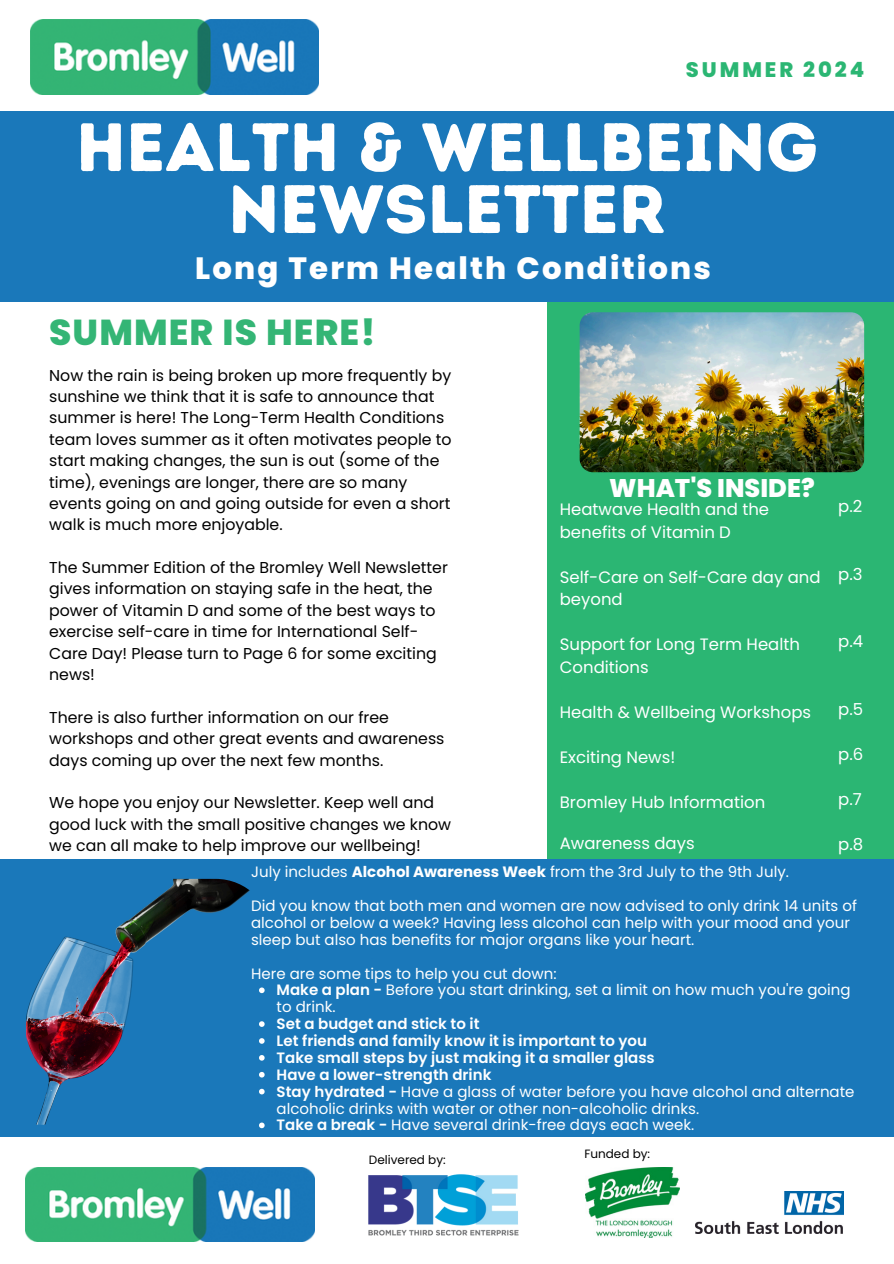
<style>
.page{position:relative;width:894px;height:1264px;background:#fff}
.page>*{position:absolute;margin:0;border:0;box-sizing:border-box;transform-origin:0 0}
.t1{font:68.25px/61.8px "Intro Rust Base";color:#fff;text-align:center}
.t2{font:800 36px "Poppins";letter-spacing:.03em;color:#34b575}
.t3{font:800 30.75px "Poppins";letter-spacing:.07em;color:#fff}
.t4{font:800 25.5px "Poppins";color:#fff}
.t5{font:800 21px "Poppins";letter-spacing:.14em;color:#2bb673}
.t6{font:16.5px/22.5px "Poppins";color:#fff}
.t7{font:15.75px/21.3px "Poppins";color:#000}
.t8{font:15px/16.8px "Poppins";color:#fff}
.t9{font:600 15px "Poppins";color:#fff}
.t10{font:12px "Poppins";color:#000}
.s1{font-weight:700}
.s2{font-weight:600}
</style>
<div class="page">
<div style="left:547px;top:298px;width:346px;height:564px;background:#2bb673"></div>
<div style="left:0;top:859px;width:893px;height:277px;background:#1a78ba"></div>
<div style="left:0;top:111px;width:893px;height:190px;background:#1a78ba"></div>
<img style="left:30px;top:20px;width:288px;height:74px">
<img style="left:26px;top:878px;width:239px;height:246px">
<img style="left:26px;top:1167px;width:288px;height:74px">
<img style="left:368px;top:1174px;width:151px;height:62px">
<img style="left:585px;top:1167px;width:94px;height:70px">
<img style="left:695px;top:1191px;width:148px;height:42px">
<img style="left:579px;top:312px;width:284px;height:160px;border-radius:13px">
<svg style="left:259px;top:987px;width:5px;height:6px"></svg>
<svg style="left:259px;top:1021px;width:5px;height:5px"></svg>
<svg style="left:259px;top:1038px;width:5px;height:5px"></svg>
<svg style="left:259px;top:1055px;width:5px;height:5px"></svg>
<svg style="left:259px;top:1071px;width:5px;height:6px"></svg>
<svg style="left:259px;top:1088px;width:5px;height:6px"></svg>
<svg style="left:259px;top:1122px;width:5px;height:6px"></svg>
<h6 class="t5" style="left:685px;top:55px;width:180px">SUMMER 2024</h6>
<h6 class="t1" style="left:76px;top:116px;width:743px">HEALTH &amp; WELLBEING<br>NEWSLETTER</h6>
<h6 class="t3" style="left:195px;top:246px;width:517px">Long Term Health Conditions</h6>
<h6 class="t2" style="left:49px;top:307px;width:328px">SUMMER IS HERE!</h6>
<h6 class="t7" style="left:49px;top:364px;width:404px">Now the rain is being broken up more frequently by sunshine we think that it is safe to announce that summer is here! The Long-Term Health Conditions team loves summer as it often motivates people to start making changes, the sun is out (some of the time), evenings are longer, there are so many events going on and going outside for even a short walk is much more enjoyable.</h6>
<h6 class="t7" style="left:49px;top:557px;width:400px">The Summer Edition of the Bromley Well Newsletter gives information on staying safe in the heat, the power of Vitamin D and some of the best ways to exercise self-care in time for International Self-Care Day! Please turn to Page 6 for some exciting news!</h6>
<h6 class="t7" style="left:49px;top:706px;width:396px">There is also further information on our free workshops and other great events and awareness days coming up over the next few months.</h6>
<h6 class="t7" style="left:49px;top:792px;width:403px">We hope you enjoy our Newsletter. Keep well and good luck with the small positive changes we know we can all make to help improve our wellbeing!</h6>
<h6 class="t4" style="left:609px;top:470px;width:207px">WHAT'S INSIDE?</h6>
<p class="t6" style="left:559px;top:498px;width:211px">Heatwave Health and the benefits of Vitamin D</p>
<p class="t6" style="left:559px;top:566px;width:262px">Self-Care on Self-Care day and beyond</p>
<p class="t6" style="left:559px;top:633px;width:242px">Support for Long Term Health<br>Conditions</p>
<p class="t6" style="left:559px;top:701px;width:253px">Health &amp; Wellbeing Workshops</p>
<p class="t6" style="left:559px;top:746px;width:117px">Exciting News!</p>
<p class="t6" style="left:559px;top:791px;width:207px">Bromley Hub Information</p>
<p class="t6" style="left:559px;top:831px;width:136px">Awareness days</p>
<h6 class="t6" style="left:838px;top:495px;width:26px">p.2</h6>
<h6 class="t6" style="left:838px;top:562px;width:26px">p.3</h6>
<p class="t6" style="left:838px;top:630px;width:26px">p.4</p>
<p class="t6" style="left:838px;top:697px;width:26px">p.5</p>
<p class="t6" style="left:838px;top:742px;width:27px">p.6</p>
<p class="t6" style="left:838px;top:787px;width:25px">p.7</p>
<p class="t6" style="left:838px;top:832px;width:27px">p.8</p>
<h6 class="t8" style="left:251px;top:863px;width:539px">July includes <span class="s1">Alcohol Awareness Week</span> from the 3rd July to the 9th July.</h6>
<h6 class="t8" style="left:251px;top:897px;width:607px">Did you know that both men and women are now advised to only drink 14 units of alcohol or below a week? Having less alcohol can help with your mood and your sleep but also has benefits for major organs like your heart.</h6>
<h6 class="t8" style="left:251px;top:964px;width:307px">Here are some tips to help you cut down:</h6>
<h6 class="t8" style="left:276px;top:981px;width:575px"><span class="s2">Make a plan -</span> Before you start drinking, set a limit on how much you're going to drink.</h6>
<h6 class="t9" style="left:276px;top:1013px;width:204px">Set a budget and stick to it</h6>
<h6 class="t9" style="left:276px;top:1030px;width:372px">Let friends and family know it is important to you</h6>
<h6 class="t9" style="left:276px;top:1047px;width:379px">Take small steps by just making it a smaller glass</h6>
<h6 class="t9" style="left:276px;top:1064px;width:216px">Have a lower-strength drink</h6>
<h6 class="t8" style="left:276px;top:1082px;width:579px"><span class="s2">Stay hydrated -</span> Have a glass of water before you have alcohol and alternate alcoholic drinks with water or other non-alcoholic drinks.</h6>
<h6 class="t8" style="left:276px;top:1116px;width:419px"><span class="s2">Take a break -</span> Have several drink-free days each week.</h6>
<p class="t10" style="left:369px;top:1150px;width:78px">Delivered by:</p>
<p class="t10" style="left:584px;top:1145px;width:67px">Funded by:</p>
</div>
